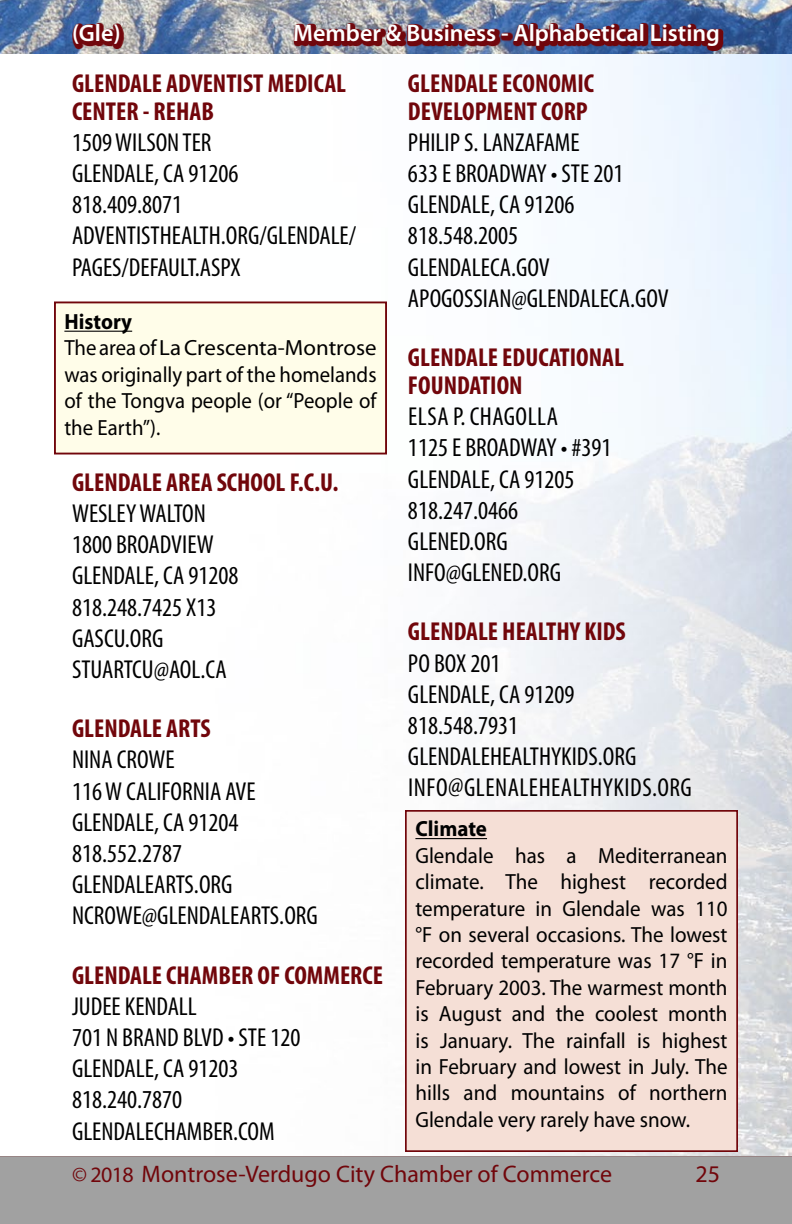
<style>
.page{position:relative;width:792px;height:1224px;background:#fff}
.page>*{position:absolute;margin:0;border:0;box-sizing:border-box;transform-origin:0 0}
.t1{font:condensed 26px/31.2px "Myriad Pro";color:#000}
.t2{font:700 condensed 26px/28px "Myriad Pro";color:#71060b}
.t3{font:24px "Myriad Pro";color:#71060b}
.t4{font:600 24px "Myriad Pro";color:#fff}
.t5{font:22px/26.4px "Myriad Pro";color:#000;scale:.95 1}
.s1{font-weight:700}
.s2{font-weight:700;color:#71060b}
.s3{font-size:22px}
</style>
<div class="page">
<div style="left:0;top:1155px;width:792px;height:69px;background:#a1a1a1"></div>
<img style="left:54px;top:54px;width:738px;height:1101px">
<img style="left:0;top:0;width:792px;height:54px">
<img style="left:72px;top:22px;width:652px;height:30px">
<div style="left:55px;top:302px;width:331px;height:152px;background:#fffde9"></div>
<hr style="left:64px;top:331px;width:68px;height:1px;background:#000">
<div style="left:54px;top:301px;width:333px;height:153px;border:2px solid #71060b"></div>
<div style="left:406px;top:811px;width:331px;height:340px;background:#f5dfd6"></div>
<hr style="left:415px;top:838px;width:72px;height:1px;background:#000">
<div style="left:405px;top:810px;width:333px;height:342px;border:2px solid #71060b"></div>
<p class="t4" style="left:72px;top:18px;width:50px">(Gle)</p>
<p class="t4" style="left:293px;top:18px;width:428px">Member &amp; Business - Alphabetical Listing</p>
<p class="t2" style="left:72px;top:68px;width:276px">GLENDALE ADVENTIST MEDICAL<br>CENTER - REHAB</p>
<p class="t1" style="left:72px;top:126px;width:286px">1509 WILSON TER<br>GLENDALE, CA 91206<br>818.409.8071<br>ADVENTISTHEALTH.ORG/GLENDALE/<br>PAGES/DEFAULT.ASPX</p>
<p class="t5" style="left:64px;top:308px;width:330px"><span class="s1">History<br></span>The area of La Crescenta-Montrose was originally part of the homelands of the Tongva people (or “People of the Earth”).</p>
<p class="t1" style="left:72px;top:466px;width:268px"><span class="s2">GLENDALE AREA SCHOOL F.C.U.<br></span>WESLEY WALTON<br>1800 BROADVIEW<br>GLENDALE, CA 91208<br>818.248.7425 X13<br>GASCU.ORG<br>STUARTCU@AOL.CA</p>
<p class="t1" style="left:72px;top:713px;width:247px"><span class="s2">GLENDALE ARTS<br></span>NINA CROWE<br>116 W CALIFORNIA AVE<br>GLENDALE, CA 91204<br>818.552.2787<br>GLENDALEARTS.ORG<br>NCROWE@GLENDALEARTS.ORG</p>
<p class="t1" style="left:72px;top:959px;width:313px"><span class="s2">GLENDALE CHAMBER OF COMMERCE<br></span>JUDEE KENDALL<br>701 N BRAND BLVD • STE 120<br>GLENDALE, CA 91203<br>818.240.7870<br>GLENDALECHAMBER.COM</p>
<p class="t2" style="left:408px;top:68px;width:188px">GLENDALE ECONOMIC<br>DEVELOPMENT CORP</p>
<p class="t1" style="left:408px;top:126px;width:262px">PHILIP S. LANZAFAME<br>633 E BROADWAY • STE 201<br>GLENDALE, CA 91206<br>818.548.2005<br>GLENDALECA.GOV<br>APOGOSSIAN@GLENDALECA.GOV</p>
<p class="t2" style="left:408px;top:343px;width:218px">GLENDALE EDUCATIONAL<br>FOUNDATION</p>
<p class="t1" style="left:408px;top:401px;width:205px">ELSA P. CHAGOLLA<br>1125 E BROADWAY • #391<br>GLENDALE, CA 91205<br>818.247.0466<br>GLENED.ORG<br>INFO@GLENED.ORG</p>
<p class="t1" style="left:408px;top:616px;width:285px"><span class="s2">GLENDALE HEALTHY KIDS<br></span>PO BOX 201<br>GLENDALE, CA 91209<br>818.548.7931<br>GLENDALEHEALTHYKIDS.ORG<br>INFO@GLENALEHEALTHYKIDS.ORG</p>
<p class="t5" style="left:415px;top:815px;width:330px"><span class="s1">Climate<br></span>Glendale has a Mediterranean climate. The highest recorded temperature in Glendale was 110 °F on several occasions. The lowest recorded temperature was 17 °F in<br>February 2003. The warmest month is August and the coolest month is January. The rainfall is highest in February and lowest in July. The hills and mountains of northern<br>Glendale very rarely have snow.</p>
<p class="t3" style="left:72px;top:1159px;width:542px"><span class="s3">© 2018</span> Montrose-Verdugo City Chamber of Commerce</p>
<p class="t3" style="left:695px;top:1159px;width:26px">25</p>
</div>
